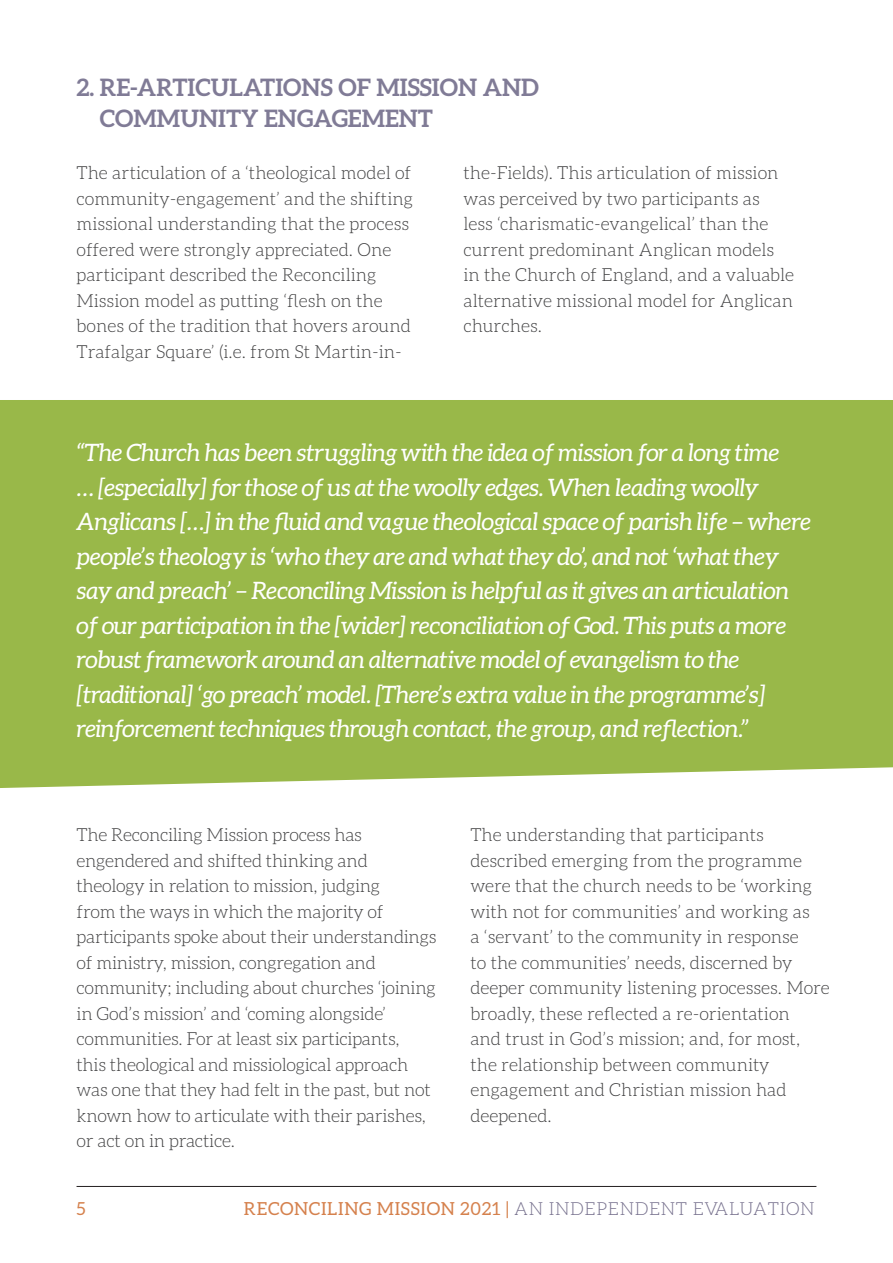
<style>
.page{position:relative;width:893px;height:1263px;background:#fff}
.page>*{position:absolute;margin:0;border:0;box-sizing:border-box;transform-origin:0 0}
.Body_Copy{font:italic 24px/34.5px "Aleo";letter-spacing:-.02em;color:#fff}
.Body_Copy-2{font:700 24px/30.8px "Aleo";color:#807b96}
.Body_Copy-3{font:300 18px/25.5px "Aleo";color:#3e3e3f}
.Body_Copy-4{font:18px "Aleo";letter-spacing:.04em;color:#d5814d}
.s1{font-weight:300;color:#76708d}
</style>
<div class="page">
<div style="left:0;top:400px;width:893px;height:388px;background:#99b849"></div>
<svg style="left:892px;top:400px;width:1px;height:143px"></svg>
<hr style="left:77px;top:1186px;width:739px;height:1px;background:#231f20">
<p class="Body_Copy-2" style="left:100px;top:71px;width:441px;text-indent:-23px">2. RE-ARTICULATIONS OF MISSION AND<br>COMMUNITY ENGAGEMENT</p>
<p class="Body_Copy-3" style="left:77px;top:160px;width:338px">The articulation of a ‘theological model of community-engagement’ and the shifting missional understanding that the process offered were strongly appreciated. One participant described the Reconciling Mission model as putting ‘flesh on the bones of the tradition that hovers around Trafalgar Square’ (i.e. from St Martin-in-</p>
<p class="Body_Copy-3" style="left:463px;top:160px;width:332px">the-Fields). This articulation of mission was perceived by two participants as<br>less ‘charismatic-evangelical’ than the current predominant Anglican models in the Church of England, and a valuable alternative missional model for Anglican churches.</p>
<p class="Body_Copy" style="left:77px;top:435px;width:736px">“The Church has been struggling with the idea of mission for a long time<br>… [especially] for those of us at the woolly edges. When leading woolly Anglicans […] in the fluid and vague theological space of parish life – where people’s theology is ‘who they are and what they do’, and not ‘what they say and preach’ – Reconciling Mission is helpful as it gives an articulation of our participation in the [wider] reconciliation of God. This puts a more robust framework around an alternative model of evangelism to the [traditional] ‘go preach’ model. [There’s extra value in the programme’s] reinforcement techniques through contact, the group, and reflection.”</p>
<p class="Body_Copy-3" style="left:77px;top:822px;width:361px">The Reconciling Mission process has engendered and shifted thinking and theology in relation to mission, judging<br>from the ways in which the majority of participants spoke about their understandings of ministry, mission, congregation and community; including about churches ‘joining in God’s mission’ and ‘coming alongside’ communities. For at least six participants,<br>this theological and missiological approach was one that they had felt in the past, but not known how to articulate with their parishes, or act on in practice.</p>
<p class="Body_Copy-3" style="left:470px;top:822px;width:361px">The understanding that participants described emerging from the programme were that the church needs to be ‘working with not for communities’ and working as<br>a ‘servant’ to the community in response<br>to the communities’ needs, discerned by deeper community listening processes. More broadly, these reflected a re-orientation<br>and trust in God’s mission; and, for most, the relationship between community engagement and Christian mission had deepened.</p>
<p class="Body_Copy-4" style="left:77px;top:1198px;width:11px">5</p>
<p class="Body_Copy-4" style="left:244px;top:1198px;width:572px">RECONCILING MISSION 2021 | <span class="s1">AN INDEPENDENT EVALUATION</span></p>
</div>
